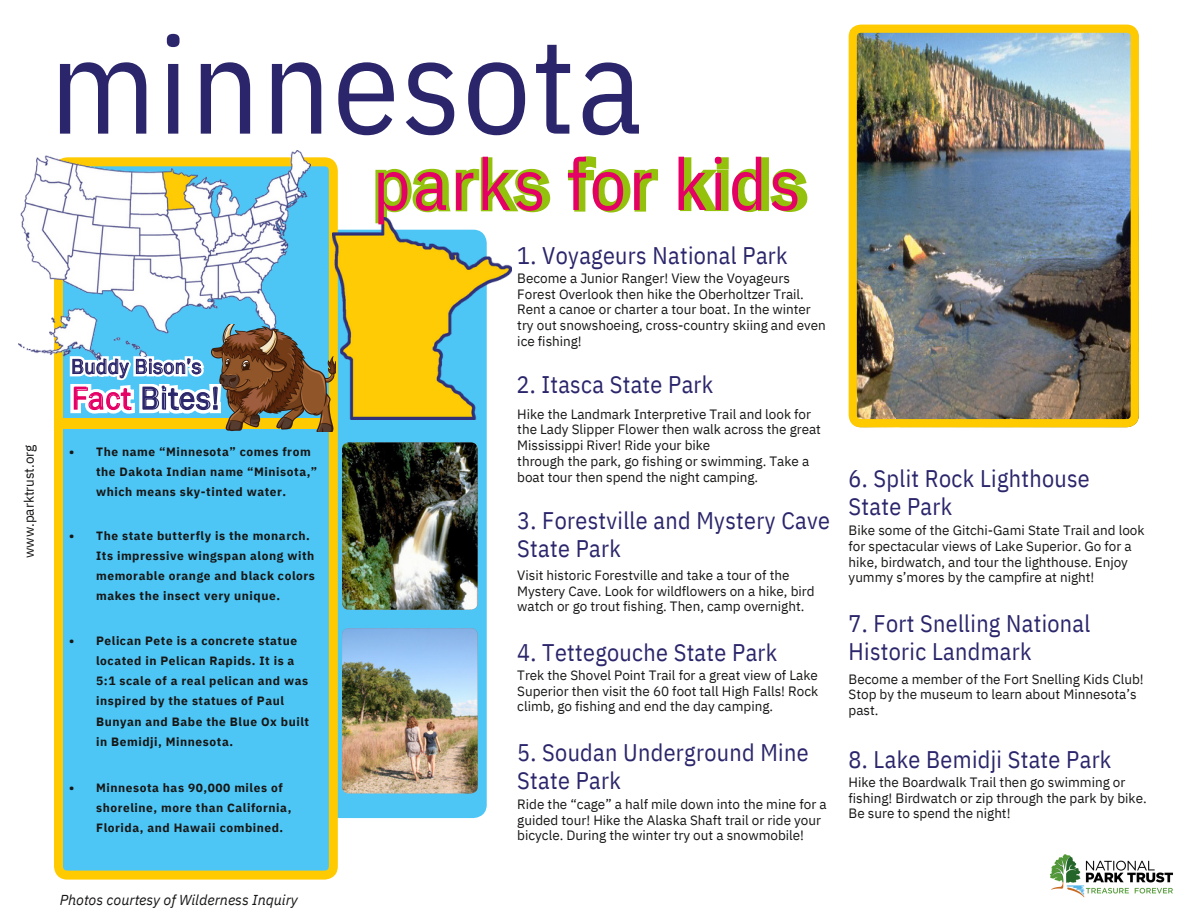
<style>
.page{position:relative;width:1188px;height:918px;background:#fff}
.page>*{position:absolute;margin:0;border:0;box-sizing:border-box;transform-origin:0 0}
.t1{font:135px "IBM Plex Sans Cond";letter-spacing:.015em;color:#2b266b}
.t2{font:72px "IBM Plex Sans Cond";letter-spacing:.035em;color:#e50066}
.t3{font:31.8px "IBM Plex Sans Cond";letter-spacing:.035em;color:#2b266b}
.t4{font:24px/28.2px "IBM Plex Sans Cond";letter-spacing:.015em;color:#2b266b}
.t5{font:21px "IBM Plex Sans Cond";letter-spacing:.035em;color:#2b266b}
.t6{font:italic 14.4px "IBM Plex Sans";color:#171615}
.t7{font:13.5px/15.8px "IBM Plex Sans";color:#171615}
.t8{font:700 12px/20.2px "IBM Plex Sans";letter-spacing:.045em;color:#171615}
.s1{color:#e50066}
</style>
<div class="page">
<div style="left:303px;top:230px;width:184px;height:588px;background:#4dc6f6;border-radius:13px"></div>
<svg style="left:54px;top:157px;width:284px;height:723px;fill:#4dc6f6"></svg>
<img style="left:18px;top:151px;width:293px;height:208px">
<div style="left:62px;top:418px;width:269px;height:11px;background:#ffcb00"></div>
<svg style="left:375px;top:157px;width:175px;height:60px"></svg>
<svg style="left:568px;top:156px;width:90px;height:57px"></svg>
<svg style="left:680px;top:157px;width:127px;height:55px"></svg>
<img style="left:211px;top:325px;width:125px;height:107px">
<img style="left:849px;top:25px;width:290px;height:402px">
<img style="left:342px;top:628px;width:135px;height:165px;border-radius:7px">
<img style="left:342px;top:442px;width:135px;height:168px;border-radius:7px">
<svg style="left:66px;top:352px;width:159px;height:65px"></svg>
<img style="left:1049px;top:854px;width:124px;height:44px">
<img style="left:332px;top:217px;width:179px;height:202px">
<p class="t7" style="left:21px;top:558px;width:115px;rotate:-90deg">www.parktrust.org</p>
<p class="t1" style="left:50px;top:-5px;width:594px">minnesota</p>
<p class="t2" style="left:373px;top:136px;width:430px">parks for kids</p>
<p class="t4" style="left:517px;top:240px;width:272px">1. Voyageurs National Park</p>
<p class="t5" style="left:71px;top:352px;width:131px">Buddy Bison’s</p>
<p class="t3" style="left:72px;top:377px;width:149px"><span class="s1">Fact</span> Bites!</p>
<p class="t8" style="left:69px;top:441px;width:7px">•</p>
<p class="t8" style="left:69px;top:525px;width:7px">•</p>
<p class="t8" style="left:69px;top:630px;width:7px">•</p>
<p class="t8" style="left:96px;top:441px;width:223px">The name “Minnesota” comes from the Dakota Indian name “Minisota,” which means sky-tinted water.</p>
<p class="t8" style="left:96px;top:525px;width:220px">The state butterfly is the monarch.<br>Its impressive wingspan along with memorable orange and black colors makes the insect very unique.</p>
<p class="t8" style="left:96px;top:630px;width:203px">Pelican Pete is a concrete statue located in Pelican Rapids. It is a</p>
<p class="t8" style="left:96px;top:671px;width:215px">5:1 scale of a real pelican and was inspired by the statues of Paul<br>Bunyan and Babe the Blue Ox built in Bemidji, Minnesota.</p>
<p class="t8" style="left:69px;top:777px;width:7px">•</p>
<p class="t8" style="left:96px;top:777px;width:197px">Minnesota has 90,000 miles of shoreline, more than California,<br>Florida, and Hawaii combined.</p>
<p class="t7" style="left:517px;top:270px;width:295px">Become a Junior Ranger! View the Voyageurs<br>Forest Overlook then hike the Oberholtzer Trail.<br>Rent a canoe or charter a tour boat. In the winter</p>
<p class="t7" style="left:517px;top:317px;width:310px">try out snowshoeing, cross-country skiing and even ice fishing!</p>
<p class="t4" style="left:516px;top:370px;width:198px">2. Itasca State Park</p>
<p class="t7" style="left:517px;top:406px;width:305px">Hike the Landmark Interpretive Trail and look for the Lady Slipper Flower then walk across the great<br>Mississippi River! Ride your bike</p>
<p class="t7" style="left:517px;top:453px;width:293px">through the park, go fishing or swimming. Take a boat tour then spend the night camping.</p>
<p class="t4" style="left:517px;top:506px;width:314px">3. Forestville and Mystery Cave<br>State Park</p>
<p class="t7" style="left:517px;top:567px;width:299px">Visit historic Forestville and take a tour of the<br>Mystery Cave. Look for wildflowers on a hike, bird watch or go trout fishing. Then, camp overnight.</p>
<p class="t4" style="left:517px;top:638px;width:262px">4. Tettegouche State Park</p>
<p class="t7" style="left:517px;top:667px;width:302px;text-align:justify">Trek the Shovel Point Trail for a great view of Lake Superior then visit the 60 foot tall High Falls! Rock climb, go fishing and end the day camping.</p>
<p class="t4" style="left:517px;top:738px;width:293px">5. Soudan Underground Mine<br>State Park</p>
<p class="t7" style="left:517px;top:796px;width:311px">Ride the “cage” a half mile down into the mine for a guided tour! Hike the Alaska Shaft trail or ride your bicycle. During the winter try out a snowmobile!</p>
<p class="t4" style="left:849px;top:464px;width:243px">6. Split Rock Lighthouse<br>State Park</p>
<p class="t7" style="left:849px;top:522px;width:297px">Bike some of the Gitchi-Gami State Trail and look for spectacular views of Lake Superior. Go for a hike, birdwatch, and tour the lighthouse. Enjoy yummy s’mores by the campfire at night!</p>
<p class="t4" style="left:849px;top:609px;width:243px">7. Fort Snelling National<br>Historic Landmark</p>
<p class="t7" style="left:849px;top:671px;width:297px">Become a member of the Fort Snelling Kids Club!<br>Stop by the museum to learn about Minnesota’s past.</p>
<p class="t4" style="left:849px;top:745px;width:264px">8. Lake Bemidji State Park</p>
<p class="t7" style="left:849px;top:774px;width:300px">Hike the Boardwalk Trail then go swimming or fishing! Birdwatch or zip through the park by bike.<br>Be sure to spend the night!</p>
<p class="t6" style="left:60px;top:890px;width:240px">Photos courtesy of Wilderness Inquiry</p>
</div>
